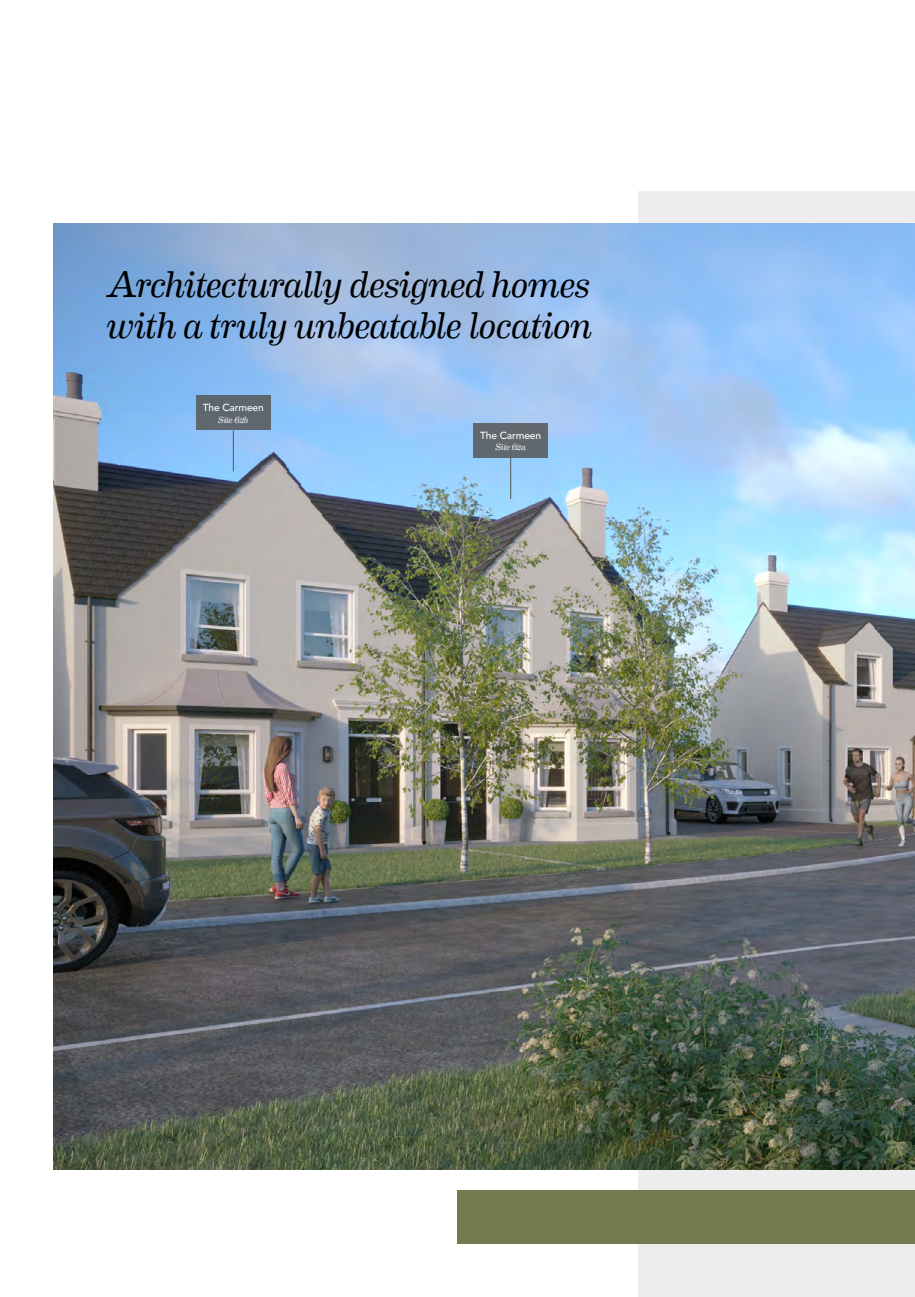
<style>
.page{position:relative;width:915px;height:1297px;background:#fff}
.page>*{position:absolute;margin:0;border:0;box-sizing:border-box;transform-origin:0 0}
.t1{font:italic 37.5px/41.2px "Eames Century Modern";letter-spacing:-.02em;color:#000}
.t2{font:500 10.2px "Avenir LT Std";letter-spacing:-.01em;color:#fff}
.t3{font:italic 8.85px "Eames Century Modern";letter-spacing:-.015em;color:#fff}
</style>
<div class="page">
<div style="left:638px;top:191px;width:276px;height:1106px;background:#ededed"></div>
<img style="left:53px;top:223px;width:861px;height:946px">
<div style="left:457px;top:1191px;width:457px;height:53px;background:#727b4e"></div>
<hr style="left:233px;top:430px;width:1px;height:41px;background:#575756">
<hr style="left:510px;top:458px;width:1px;height:41px;background:#575756">
<div style="left:196px;top:395px;width:74px;height:35px;background:#5e676f"></div>
<div style="left:473px;top:423px;width:74px;height:35px;background:#61686f"></div>
<p class="t1" style="left:106px;top:260px;width:487px">Architecturally designed homes with a truly unbeatable location</p>
<p class="t2" style="left:203px;top:401px;width:62px">The Carmeen</p>
<p class="t3" style="left:218px;top:413px;width:32px">Site 62b</p>
<p class="t2" style="left:480px;top:429px;width:62px">The Carmeen</p>
<p class="t3" style="left:495px;top:441px;width:32px">Site 62a</p>
</div>
